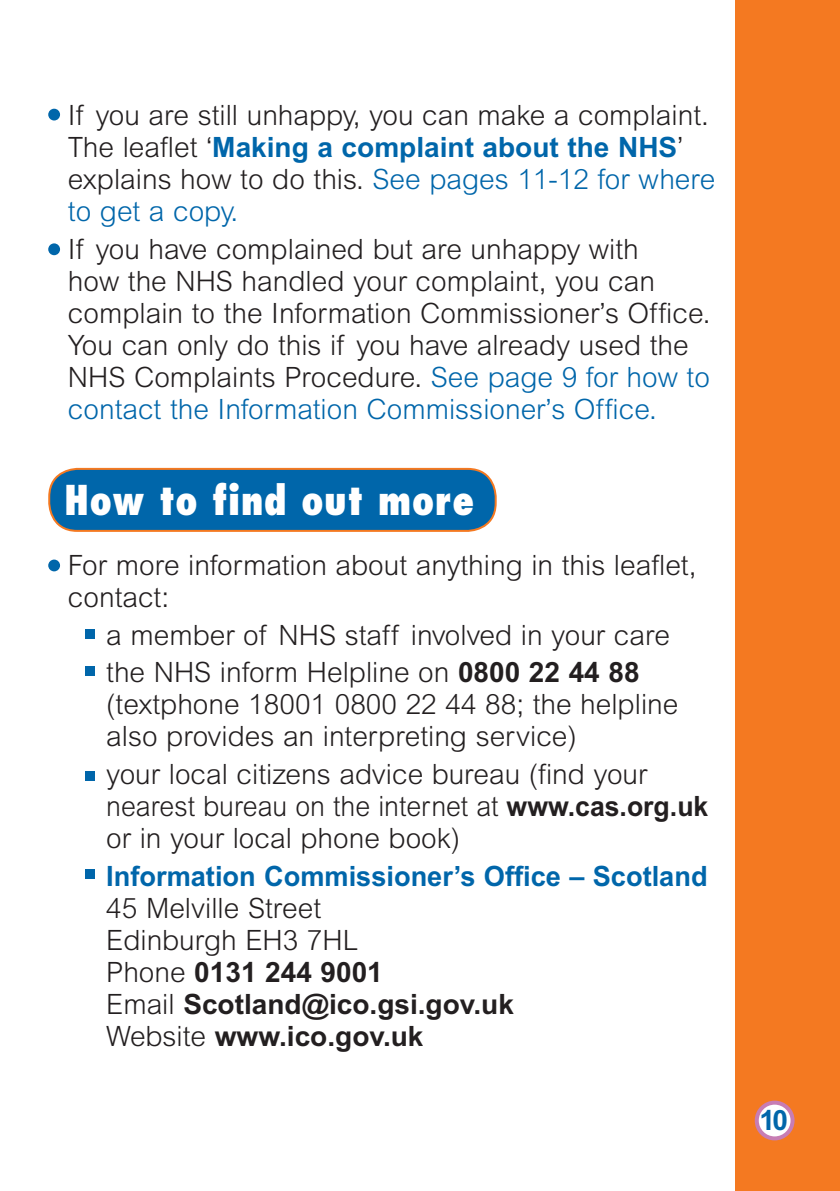
<style>
.page{position:relative;width:840px;height:1191px;background:#fff}
.page>*{position:absolute;margin:0;border:0;box-sizing:border-box;transform-origin:0 0}
.t1{font:800 condensed 40px "Futura";letter-spacing:.015em;color:#fff}
.t2{font:300 28px/32px "Arial";color:#231f20}
.t3{font:700 28px "Arial";color:#06a}
.s1{font-weight:700;color:#06a}
.s2{color:#06a}
.s3{font-weight:700}
</style>
<div class="page">
<div style="left:49px;top:469px;width:446px;height:62px;background:#06a;border-radius:28px"></div>
<div style="left:48px;top:468px;width:448px;height:64px;border:2px solid #f47921;border-radius:28px"></div>
<div style="left:734px;top:0;width:105px;height:1191px;background:#f47921"></div>
<div style="left:756px;top:1102px;width:36px;height:36px;background:#fff;border-radius:50%"></div>
<div style="left:754px;top:1100px;width:40px;height:40px;border:4px solid #c77db4;border-radius:50%"></div>
<div style="left:48px;top:559px;width:12px;height:12px;background:#06a;border-radius:50%"></div>
<div style="left:48px;top:109px;width:12px;height:11px;background:#06a;border-radius:50%"></div>
<div style="left:85px;top:869px;width:9px;height:10px;background:#06a"></div>
<div style="left:85px;top:771px;width:9px;height:9px;background:#06a"></div>
<div style="left:85px;top:629px;width:9px;height:10px;background:#06a"></div>
<div style="left:85px;top:666px;width:9px;height:10px;background:#06a"></div>
<div style="left:48px;top:243px;width:12px;height:12px;background:#06a;border-radius:50%"></div>
<p class="t2" style="left:68px;top:99px;width:648px">If you are still unhappy, you can make a complaint.<br>The leaflet ‘<span class="s1">Making a complaint about the NHS</span>’ explains how to do this. <span class="s2">See pages 11-12 for where to get a copy.</span></p>
<p class="t2" style="left:68px;top:232px;width:644px">If you have complained but are unhappy with<br>how the NHS handled your complaint, you can complain to the Information Commissioner’s Office.<br>You can only do this if you have already used the NHS Complaints Procedure. <span class="s2">See page 9 for how to contact the Information Commissioner’s Office.</span></p>
<h1 class="t1" style="left:64px;top:474px;width:411px">How to find out more</h1>
<p class="t2" style="left:68px;top:549px;width:629px">For more information about anything in this leaflet, contact:</p>
<p class="t2" style="left:106px;top:616px;width:565px;line-height:37.6px">a member of NHS staff involved in your care the NHS inform Helpline on <span class="s3">0800 22 44 88</span></p>
<p class="t2" style="left:106px;top:688px;width:573px">(textphone 18001 0800 22 44 88; the helpline also provides an interpreting service)</p>
<p class="t2" style="left:106px;top:758px;width:603px">your local citizens advice bureau (find your nearest bureau on the internet at <span class="s3">www.cas.org.uk </span>or in your local phone book)</p>
<p class="t3" style="left:106px;top:860px;width:602px">Information Commissioner’s Office – Scotland</p>
<p class="t2" style="left:106px;top:892px;width:409px">45 Melville Street<br>Edinburgh EH3 7HL<br>Phone <span class="s3">0131 244 9001<br></span>Email <span class="s3">Scotland@ico.gsi.gov.uk<br></span>Website <span class="s3">www.ico.gov.uk</span></p>
<p class="t3" style="left:759px;top:1104px;width:30px">10</p>
</div>
